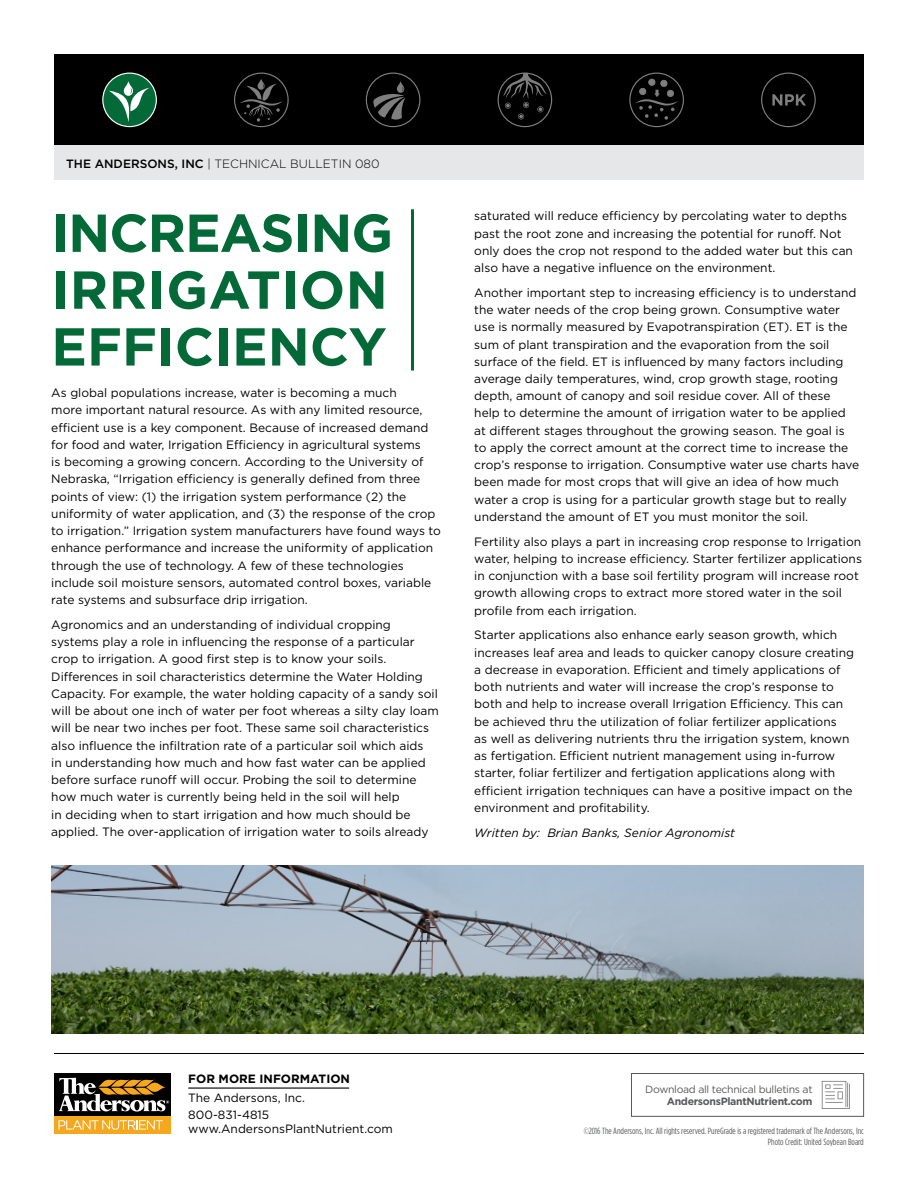
<style>
.page{position:relative;width:918px;height:1188px;background:#fff}
.page>*{position:absolute;margin:0;border:0;box-sizing:border-box;transform-origin:0 0}
.t1{font:700 53.25px/56.8px "Gotham";color:#026937;text-align:justify}
.t2{font:12.15px/17.2px "Gotham";color:#000}
.t3{font:12px/16.5px "Gotham";color:#000}
.t4{font:300 12px "Gotham";color:#000}
.t5{font:italic 12px "Gotham";color:#000}
.t6{font:700 12px "Gotham";color:#000}
.t7{font:10.5px "Gotham";letter-spacing:-.03em;color:#58595b}
.t8{font:700 10.5px "Gotham";letter-spacing:-.03em;color:#58595b}
.t9{font:9px/10.8px "Gotham Condensed";color:#58595b;text-align:right;scale:1.04 1}
.s1{font-weight:500}
</style>
<div class="page">
<div style="left:54px;top:54px;width:810px;height:92px;background:#000"></div>
<svg style="left:102px;top:73px;width:55px;height:54px"></svg>
<svg style="left:761px;top:73px;width:55px;height:54px"></svg>
<svg style="left:629px;top:73px;width:55px;height:54px"></svg>
<svg style="left:498px;top:73px;width:54px;height:54px"></svg>
<svg style="left:366px;top:73px;width:54px;height:54px"></svg>
<svg style="left:234px;top:73px;width:55px;height:54px"></svg>
<svg style="left:822px;top:1081px;width:28px;height:28px"></svg>
<div style="left:631px;top:1073px;width:233px;height:44px;border:1px solid #58595b"></div>
<hr style="left:54px;top:1053px;width:810px;height:1px;background:#000">
<hr style="left:188px;top:1088px;width:161px;height:1px;background:#000">
<div style="left:54px;top:1116px;width:116px;height:18px;background:#f5a81d"></div>
<svg style="left:58px;top:1120px;width:105px;height:10px"></svg>
<div style="left:54px;top:1073px;width:116px;height:43px;background:#000"></div>
<svg style="left:59px;top:1078px;width:110px;height:34px"></svg>
<div style="left:54px;top:146px;width:810px;height:34px;background:#e6e7e8"></div>
<img style="left:51px;top:866px;width:813px;height:168px">
<hr style="left:411px;top:209px;width:3px;height:162px;background:#046937">
<p class="t4" style="left:66px;top:156px;width:315px"><span class="s1">THE ANDERSONS, INC</span> | TECHNICAL BULLETIN 080</p>
<h1 class="t1" style="left:51px;top:204px;width:343px">INCREASING IRRIGATION EFFICIENCY</h1>
<p class="t2" style="left:51px;top:384px;width:391px">As global populations increase, water is becoming a much<br>more important natural resource. As with any limited resource, efficient use is a key component. Because of increased demand for food and water, Irrigation Efficiency in agricultural systems<br>is becoming a growing concern. According to the University of Nebraska, “Irrigation efficiency is generally defined from three points of view: (1) the irrigation system performance (2) the uniformity of water application, and (3) the response of the crop to irrigation.” Irrigation system manufacturers have found ways to enhance performance and increase the uniformity of application through the use of technology. A few of these technologies include soil moisture sensors, automated control boxes, variable rate systems and subsurface drip irrigation.</p>
<p class="t2" style="left:51px;top:616px;width:389px">Agronomics and an understanding of individual cropping systems play a role in influencing the response of a particular crop to irrigation. A good first step is to know your soils.<br>Differences in soil characteristics determine the Water Holding Capacity. For example, the water holding capacity of a sandy soil will be about one inch of water per foot whereas a silty clay loam will be near two inches per foot. These same soil characteristics also influence the infiltration rate of a particular soil which aids<br>in understanding how much and how fast water can be applied before surface runoff will occur. Probing the soil to determine how much water is currently being held in the soil will help<br>in deciding when to start irrigation and how much should be applied. The over-application of irrigation water to soils already</p>
<p class="t2" style="left:474px;top:207px;width:380px">saturated will reduce efficiency by percolating water to depths past the root zone and increasing the potential for runoff. Not only does the crop not respond to the added water but this can also have a negative influence on the environment.</p>
<p class="t2" style="left:474px;top:284px;width:387px">Another important step to increasing efficiency is to understand the water needs of the crop being grown. Consumptive water use is normally measured by Evapotranspiration (ET). ET is the sum of plant transpiration and the evaporation from the soil surface of the field. ET is influenced by many factors including average daily temperatures, wind, crop growth stage, rooting depth, amount of canopy and soil residue cover. All of these<br>help to determine the amount of irrigation water to be applied at different stages throughout the growing season. The goal is to apply the correct amount at the correct time to increase the crop’s response to irrigation. Consumptive water use charts have been made for most crops that will give an idea of how much water a crop is using for a particular growth stage but to really understand the amount of ET you must monitor the soil.</p>
<p class="t2" style="left:474px;top:533px;width:389px">Fertility also plays a part in increasing crop response to Irrigation water, helping to increase efficiency. Starter fertilizer applications in conjunction with a base soil fertility program will increase root growth allowing crops to extract more stored water in the soil profile from each irrigation.</p>
<p class="t2" style="left:474px;top:626px;width:381px">Starter applications also enhance early season growth, which increases leaf area and leads to quicker canopy closure creating a decrease in evaporation. Efficient and timely applications of both nutrients and water will increase the crop’s response to both and help to increase overall Irrigation Efficiency. This can be achieved thru the utilization of foliar fertilizer applications<br>as well as delivering nutrients thru the irrigation system, known as fertigation. Efficient nutrient management using in-furrow starter, foliar fertilizer and fertigation applications along with efficient irrigation techniques can have a positive impact on the environment and profitability.</p>
<p class="t5" style="left:474px;top:825px;width:262px">Written by: Brian Banks, Senior Agronomist</p>
<p class="t6" style="left:188px;top:1071px;width:163px">FOR MORE INFORMATION</p>
<p class="t3" style="left:188px;top:1089px;width:118px">The Andersons, Inc.<br>800-831-4815</p>
<p class="t3" style="left:188px;top:1120px;width:206px">www.AndersonsPlantNutrient.com</p>
<p class="t7" style="left:645px;top:1082px;width:169px">Download all technical bulletins at</p>
<p class="t8" style="left:667px;top:1095px;width:147px">AndersonsPlantNutrient.com</p>
<p class="t9" style="left:584px;top:1126px;width:271px">©2016 The Andersons, Inc. All rights reserved. PureGrade is a registered trademark of The Andersons, Inc<br>Photo Credit: United Soybean Board</p>
</div>
